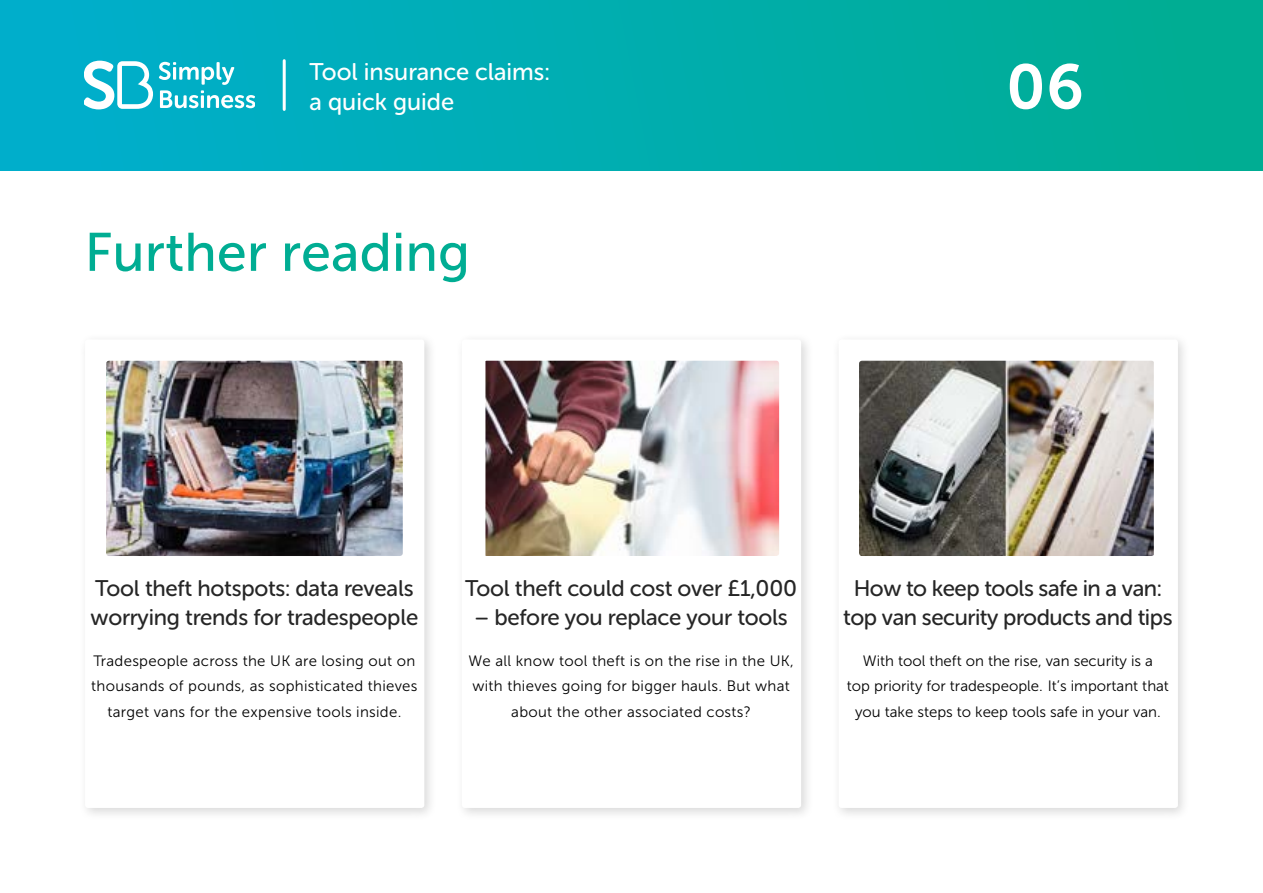
<style>
.page{position:relative;width:1263px;height:893px;background:#fff}
.page>*{position:absolute;margin:0;border:0;box-sizing:border-box;transform-origin:0 0}
.t1{font:62.55px "Museo Sans 700";color:#fff}
.t2{font:54px "Museo Sans 500";color:#00ad93}
.t3{font:24px/30px "Museo Sans Rounded 500";color:#fff}
.t4{font:22.5px/28.8px "Museo Sans Rounded 500";letter-spacing:-.01em;color:#262626}
.t5{font:15px/25.5px "Museo Sans 300";letter-spacing:.02em;color:#000;text-align:center}
.t6{font:15px/25.5px "Museo Sans 300";color:#000;text-align:center}
</style>
<div class="page">
<div style="left:455px;top:333px;width:359px;height:487px;background:#000;opacity:.15"></div>
<div style="left:462px;top:339px;width:339px;height:469px;background:#fff;border-radius:3px"></div>
<div style="left:832px;top:333px;width:358px;height:487px;background:#000;opacity:.15"></div>
<div style="left:839px;top:339px;width:339px;height:469px;background:#fff;border-radius:3px"></div>
<div style="left:78px;top:333px;width:359px;height:487px;background:#000;opacity:.15"></div>
<div style="left:85px;top:339px;width:339px;height:469px;background:#fff;border-radius:3px"></div>
<img style="left:485px;top:361px;width:294px;height:195px">
<img style="left:106px;top:361px;width:297px;height:195px">
<img style="left:859px;top:361px;width:295px;height:195px">
<div style="left:0;top:0;width:1263px;height:170px;background:linear-gradient(to right,#00aece,#00ad90)"></div>
<svg style="left:159px;top:62px;width:95px;height:46px"></svg>
<svg style="left:85px;top:61px;width:68px;height:48px"></svg>
<hr style="left:283px;top:61px;width:3px;height:48px;background:#fff">
<h3 class="t3" style="left:310px;top:57px;width:242px">Tool insurance claims: a quick guide</h3>
<h1 class="t1" style="left:1006px;top:52px;width:79px">06</h1>
<h2 class="t2" style="left:85px;top:223px;width:387px">Further reading</h2>
<h3 class="t4" style="left:91px;top:574px;width:329px">Tool theft hotspots: data reveals worrying trends for tradespeople</h3>
<p class="t5" style="left:91px;top:648px;width:328px">Tradespeople across the UK are losing out on thousands of pounds, as sophisticated thieves target vans for the expensive tools inside.</p>
<h3 class="t4" style="left:465px;top:574px;width:334px">Tool theft could cost over £1,000</h3>
<h3 class="t4" style="left:474px;top:603px;width:315px">– before you replace your tools</h3>
<p class="t5" style="left:468px;top:648px;width:327px">We all know tool theft is on the rise in the UK, with thieves going for bigger hauls. But what about the other associated costs?</p>
<h3 class="t4" style="left:843px;top:574px;width:331px;text-align:center">How to keep tools safe in a van: top van security products and tips</h3>
<p class="t6" style="left:847px;top:648px;width:324px">With tool theft on the rise, van security is a<br>top priority for tradespeople. It’s important that you take steps to keep tools safe in your van.</p>
</div>
